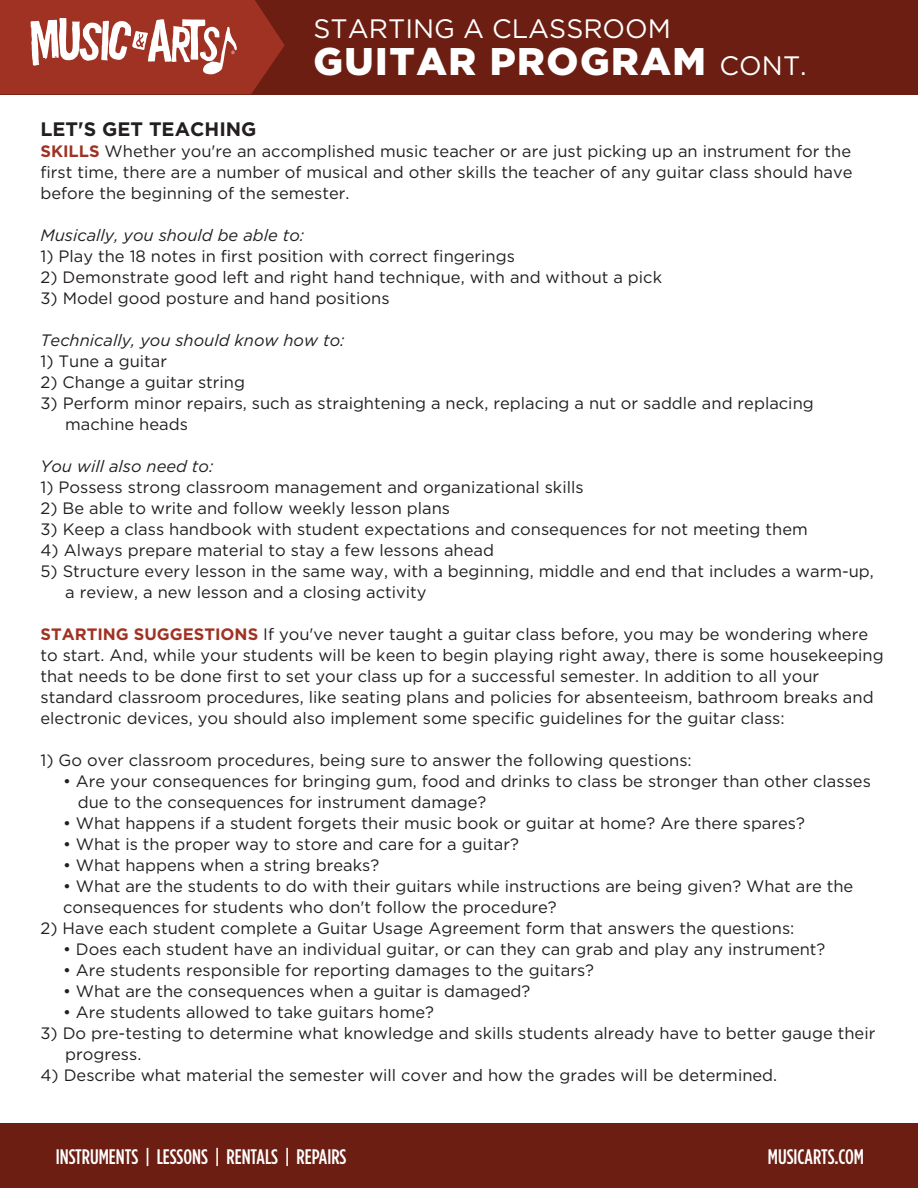
<style>
.page{position:relative;width:918px;height:1188px;background:#fff}
.page>*{position:absolute;margin:0;border:0;box-sizing:border-box;transform-origin:0 0}
.t1{font:900 38.55px "Gotham";letter-spacing:.04em;color:#fff}
.t2{font:26.7px "Gotham";color:#fff}
.t3{font:500 21px "Gotham Condensed";color:#fff}
.t4{font:700 19.5px "Gotham";color:#231f20}
.t5{font:16.5px/21px "Gotham";color:#231f20}
.t6{font:italic 16.5px "Gotham";color:#231f20}
.s1{font-weight:400;font-size:26.7px}
.s2{font-weight:700;color:#a03223}
</style>
<div class="page">
<div style="left:0;top:0;width:918px;height:94px;background:#6b1e11"></div>
<div style="left:0;top:1123px;width:918px;height:65px;background:#6b1e11"></div>
<svg style="left:0;top:0;width:285px;height:94px;background:#ad5347"></svg>
<h2 class="t2" style="left:313px;top:11px;width:359px">STARTING A CLASSROOM</h2>
<h1 class="t1" style="left:313px;top:35px;width:495px">GUITAR PROGRAM <span class="s1">CONT.</span></h1>
<p class="t4" style="left:40px;top:116px;width:218px">LET'S GET TEACHING</p>
<p class="t5" style="left:40px;top:140px;width:814px;text-align:justify"><span class="s2">SKILLS</span> Whether you're an accomplished music teacher or are just picking up an instrument for the first time, there are a number of musical and other skills the teacher of any guitar class should have before the beginning of the semester.</p>
<p class="t6" style="left:40px;top:224px;width:265px">Musically, you should be able to:</p>
<p class="t5" style="left:40px;top:245px;width:476px">1) Play the 18 notes in first position with correct fingerings</p>
<p class="t5" style="left:40px;top:266px;width:623px">2) Demonstrate good left and right hand technique, with and without a pick</p>
<p class="t5" style="left:40px;top:287px;width:351px">3) Model good posture and hand positions</p>
<p class="t6" style="left:40px;top:329px;width:306px">Technically, you should know how to:</p>
<p class="t5" style="left:40px;top:350px;width:128px">1) Tune a guitar</p>
<p class="t5" style="left:40px;top:371px;width:206px">2) Change a guitar string</p>
<p class="t5" style="left:65px;top:392px;width:750px;text-indent:-25px">3) Perform minor repairs, such as straightening a neck, replacing a nut or saddle and replacing machine heads</p>
<p class="t6" style="left:40px;top:455px;width:174px">You will also need to:</p>
<p class="t5" style="left:40px;top:476px;width:545px">1) Possess strong classroom management and organizational skills</p>
<p class="t5" style="left:40px;top:497px;width:411px">2) Be able to write and follow weekly lesson plans</p>
<p class="t5" style="left:40px;top:518px;width:769px">3) Keep a class handbook with student expectations and consequences for not meeting them</p>
<p class="t5" style="left:40px;top:539px;width:455px">4) Always prepare material to stay a few lessons ahead</p>
<p class="t5" style="left:65px;top:560px;width:810px;text-indent:-25px">5) Structure every lesson in the same way, with a beginning, middle and end that includes a warm-up, a review, a new lesson and a closing activity</p>
<p class="t5" style="left:40px;top:623px;width:845px"><span class="s2">STARTING SUGGESTIONS</span> If you've never taught a guitar class before, you may be wondering where to start. And, while your students will be keen to begin playing right away, there is some housekeeping that needs to be done first to set your class up for a successful semester. In addition to all your standard classroom procedures, like seating plans and policies for absenteeism, bathroom breaks and electronic devices, you should also implement some specific guidelines for the guitar class:</p>
<p class="t5" style="left:40px;top:749px;width:653px">1) Go over classroom procedures, being sure to answer the following questions:</p>
<p class="t5" style="left:78px;top:770px;width:795px;text-indent:-15px">• Are your consequences for bringing gum, food and drinks to class be stronger than other classes due to the consequences for instrument damage?</p>
<p class="t5" style="left:63px;top:812px;width:744px">• What happens if a student forgets their music book or guitar at home? Are there spares?</p>
<p class="t5" style="left:63px;top:833px;width:457px">• What is the proper way to store and care for a guitar?</p>
<p class="t5" style="left:63px;top:854px;width:318px">• What happens when a string breaks?</p>
<p class="t5" style="left:63px;top:875px;width:792px">• What are the students to do with their guitars while instructions are being given? What are the consequences for students who don't follow the procedure?</p>
<p class="t5" style="left:40px;top:917px;width:756px">2) Have each student complete a Guitar Usage Agreement form that answers the questions:</p>
<p class="t5" style="left:63px;top:938px;width:764px">• Does each student have an individual guitar, or can they can grab and play any instrument?</p>
<p class="t5" style="left:63px;top:959px;width:533px">• Are students responsible for reporting damages to the guitars?</p>
<p class="t5" style="left:63px;top:980px;width:469px">• What are the consequences when a guitar is damaged?</p>
<p class="t5" style="left:63px;top:1001px;width:373px">• Are students allowed to take guitars home?</p>
<p class="t5" style="left:65px;top:1022px;width:812px;text-indent:-25px">3) Do pre-testing to determine what knowledge and skills students already have to better gauge their progress.</p>
<p class="t5" style="left:40px;top:1064px;width:738px">4) Describe what material the semester will cover and how the grades will be determined.</p>
<p class="t3" style="left:56px;top:1144px;width:292px">INSTRUMENTS | LESSONS | RENTALS | REPAIRS</p>
<p class="t3" style="left:768px;top:1144px;width:98px">MUSICARTS.COM</p>
</div>
